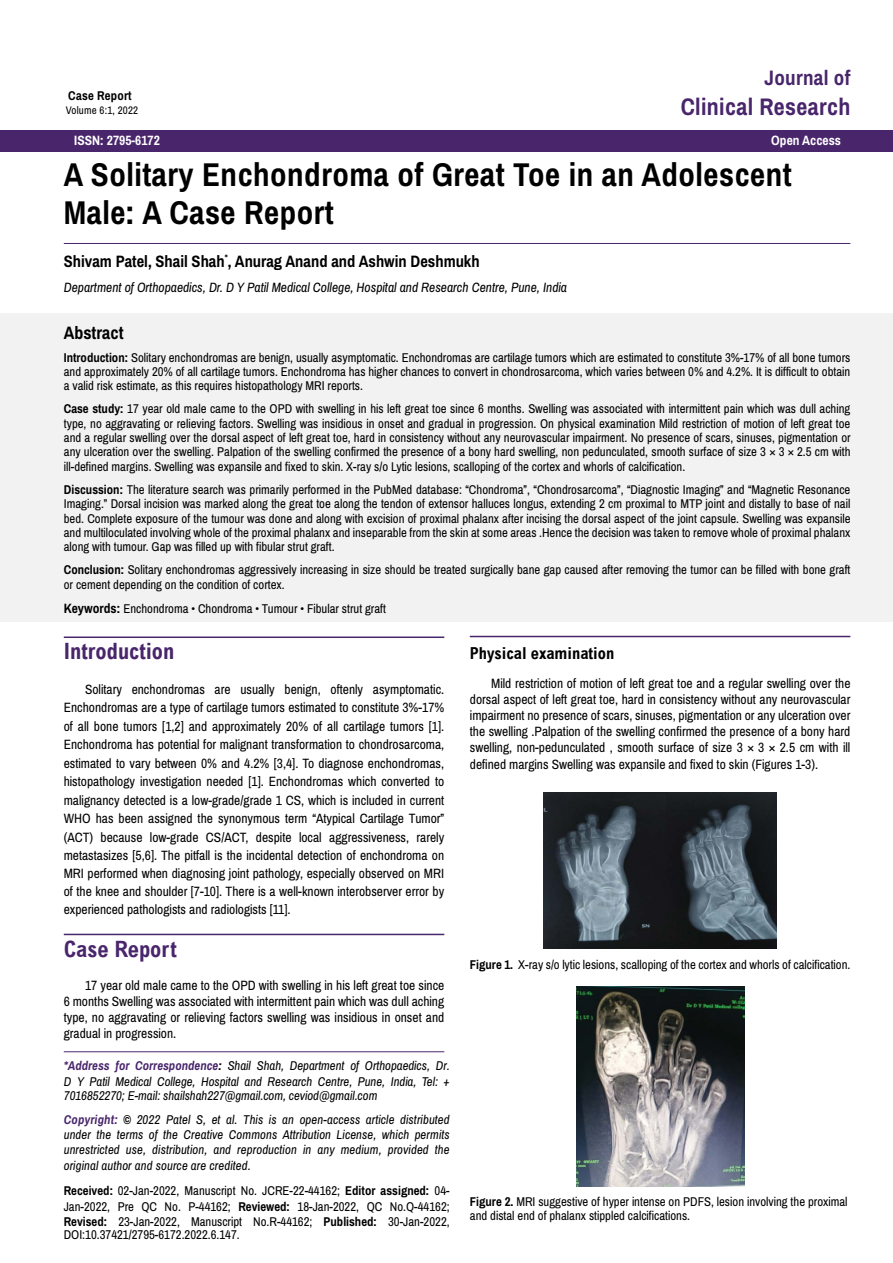
<style>
.page{position:relative;width:893px;height:1263px;background:#fff}
.page>*{position:absolute;margin:0;border:0;box-sizing:border-box;transform-origin:0 0}
.t1{font:700 33px/37.5px "Archivo Narrow";letter-spacing:.015em;color:#000}
.t2{font:700 24px "Archivo Narrow";letter-spacing:.015em;color:#49266c}
.t3{font:700 condensed 22.5px "Arial";color:#49266c}
.t4{font:700 21px "Archivo Narrow";letter-spacing:.015em;color:#49266c}
.t5{font:700 18px "Archivo Narrow";color:#000}
.t6{font:700 16.5px "Archivo Narrow";color:#000}
.t7{font:700 condensed 16.5px "Arial";color:#000}
.t8{font:13.5px/18.3px "Archivo Narrow";color:#000;text-align:justify}
.t9{font:italic 13.5px "Archivo Narrow";color:#000}
.t10{font:700 13.5px "Archivo Narrow";color:#fff}
.t11{font:12.75px/14.4px "Archivo Narrow";color:#000;text-align:justify}
.t12{font:italic 12.75px/15.1px "Archivo Narrow";letter-spacing:.005em;color:#000;text-align:justify}
.t13{font:700 12.75px "Archivo Narrow";letter-spacing:.015em;color:#000}
.t14{font:10.95px "Archivo Narrow";letter-spacing:.015em;color:#000}
.s1{font-weight:700}
.s2{font-weight:700;font-size:13.5px}
.s3{font-weight:700;color:#49266c}
</style>
<div class="page">
<div style="left:0;top:130px;width:893px;height:21px;background:#49266c"></div>
<div style="left:0;top:313px;width:893px;height:309px;background:#f2f2f2"></div>
<hr style="left:64px;top:243px;width:786px;height:1px;background:#49266c">
<hr style="left:64px;top:1051px;width:380px;height:1px;background:#49266c">
<hr style="left:64px;top:636px;width:380px;height:2px;background:#49266c">
<hr style="left:64px;top:934px;width:380px;height:1px;background:#49266c">
<hr style="left:470px;top:636px;width:380px;height:1px;background:#49266c">
<img style="left:544px;top:792px;width:233px;height:157px">
<img style="left:576px;top:986px;width:168px;height:200px">
<p class="t13" style="left:68px;top:88px;width:65px">Case Report</p>
<p class="t14" style="left:66px;top:104px;width:74px">Volume 6:1, 2022</p>
<p class="t10" style="left:74px;top:133px;width:87px">ISSN: 2795-6172</p>
<h3 class="t4" style="left:764px;top:65px;width:88px">Journal of</h3>
<h2 class="t2" style="left:681px;top:92px;width:171px">Clinical Research</h2>
<p class="t10" style="left:771px;top:133px;width:71px">Open Access</p>
<h1 class="t1" style="left:64px;top:156px;width:730px">A Solitary Enchondroma of Great Toe in an Adolescent<br>Male: A Case Report</h1>
<p class="t6" style="left:64px;top:252px;width:417px">Shivam Patel, Shail Shah<sup>*</sup>, Anurag Anand and Ashwin Deshmukh</p>
<p class="t9" style="left:64px;top:279px;width:505px">Department of Orthopaedics, Dr. D Y Patil Medical College, Hospital and Research Centre, Pune, India</p>
<h3 class="t5" style="left:64px;top:321px;width:61px">Abstract</h3>
<p class="t11" style="left:64px;top:350px;width:788px"><span class="s1">Introduction:</span> Solitary enchondromas are benign, usually asymptomatic. Enchondromas are cartilage tumors which are estimated to constitute 3%-17% of all bone tumors and approximately 20% of all cartilage tumors. Enchondroma has higher chances to convert in chondrosarcoma, which varies between 0% and 4.2%. It is difficult to obtain a valid risk estimate, as this requires histopathology MRI reports.</p>
<p class="t11" style="left:64px;top:402px;width:788px"><span class="s1">Case study:</span> 17 year old male came to the OPD with swelling in his left great toe since 6 months. Swelling was associated with intermittent pain which was dull aching type, no aggravating or relieving factors. Swelling was insidious in onset and gradual in progression. On physical examination Mild restriction of motion of left great toe and a regular swelling over the dorsal aspect of left great toe, hard in consistency without any neurovascular impairment. No presence of scars, sinuses, pigmentation or any ulceration over the swelling. Palpation of the swelling confirmed the presence of a bony hard swelling, non pedunculated, smooth surface of size 3 × 3 × 2.5 cm with ill-defined margins. Swelling was expansile and fixed to skin. X-ray s/o Lytic lesions, scalloping of the cortex and whorls of calcification.</p>
<p class="t11" style="left:64px;top:482px;width:788px"><span class="s1">Discussion:</span> The literature search was primarily performed in the PubMed database: “Chondroma”, “Chondrosarcoma”, “Diagnostic Imaging” and “Magnetic Resonance Imaging.” Dorsal incision was marked along the great toe along the tendon of extensor halluces longus, extending 2 cm proximal to MTP joint and distally to base of nail bed. Complete exposure of the tumour was done and along with excision of proximal phalanx after incising the dorsal aspect of the joint capsule. Swelling was expansile and multiloculated involving whole of the proximal phalanx and inseparable from the skin at some areas .Hence the decision was taken to remove whole of proximal phalanx along with tumour. Gap was filled up with fibular strut graft.</p>
<p class="t11" style="left:64px;top:563px;width:788px"><span class="s1">Conclusion:</span> Solitary enchondromas aggressively increasing in size should be treated surgically bane gap caused after removing the tumor can be filled with bone graft or cement depending on the condition of cortex.</p>
<p class="t11" style="left:64px;top:602px;width:324px"><span class="s2">Keywords:</span> Enchondroma • Chondroma • Tumour • Fibular strut graft</p>
<h3 class="t3" style="left:64px;top:639px;width:112px">Introduction</h3>
<p class="t8" style="left:64px;top:681px;width:382px;text-indent:21px">Solitary enchondromas are usually benign, oftenly asymptomatic.<br>Enchondromas are a type of cartilage tumors estimated to constitute 3%-17% of all bone tumors [1,2] and approximately 20% of all cartilage tumors [1].<br>Enchondroma has potential for malignant transformation to chondrosarcoma, estimated to vary between 0% and 4.2% [3,4]. To diagnose enchondromas, histopathology investigation needed [1]. Enchondromas which converted to malignancy detected is a low-grade/grade 1 CS, which is included in current WHO has been assigned the synonymous term “Atypical Cartilage Tumor” (ACT) because low-grade CS/ACT, despite local aggressiveness, rarely metastasizes [5,6]. The pitfall is the incidental detection of enchondroma on MRI performed when diagnosing joint pathology, especially observed on MRI of the knee and shoulder [7-10]. There is a well-known interobserver error by experienced pathologists and radiologists [11].</p>
<h3 class="t3" style="left:64px;top:936px;width:115px">Case Report</h3>
<p class="t8" style="left:64px;top:977px;width:382px;line-height:16.2px;text-indent:21px">17 year old male came to the OPD with swelling in his left great toe since 6 months Swelling was associated with intermittent pain which was dull aching type, no aggravating or relieving factors swelling was insidious in onset and gradual in progression.</p>
<p class="t12" style="left:64px;top:1059px;width:387px"><span class="s3">*Address for Correspondence</span><span class="s1">:</span> Shail Shah, Department of Orthopaedics, Dr.<br>D Y Patil Medical College, Hospital and Research Centre, Pune, India, Tel: + 7016852270; E-mail: shailshah227@gmail.com, ceviod@gmail.com</p>
<p class="t12" style="left:64px;top:1112px;width:387px"><span class="s3">Copyright:</span> <span class="s1">©</span> 2022 Patel S, et al. This is an open-access article distributed under the terms of the Creative Commons Attribution License, which permits unrestricted use, distribution, and reproduction in any medium, provided the original author and source are credited.</p>
<p class="t11" style="left:64px;top:1183px;width:388px;line-height:15.3px"><span class="s1">Received:</span> 02-Jan-2022, Manuscript No. JCRE-22-44162; <span class="s1">Editor assigned:</span> 04- Jan-2022, Pre QC No. P-44162; <span class="s1">Reviewed:</span> 18-Jan-2022, QC No.Q-44162; <span class="s1">Revised:</span> 23-Jan-2022, Manuscript No.R-44162; <span class="s1">Published:</span> 30-Jan-2022,</p>
<p class="t11" style="left:64px;top:1228px;width:178px">DOI:10.37421/2795-6172.2022.6.147.</p>
<p class="t7" style="left:470px;top:643px;width:146px">Physical examination</p>
<p class="t8" style="left:470px;top:675px;width:382px;line-height:16.2px;text-indent:21px">Mild restriction of motion of left great toe and a regular swelling over the dorsal aspect of left great toe, hard in consistency without any neurovascular impairment no presence of scars, sinuses, pigmentation or any ulceration over the swelling .Palpation of the swelling confirmed the presence of a bony hard swelling, non-pedunculated , smooth surface of size 3 × 3 × 2.5 cm with ill defined margins Swelling was expansile and fixed to skin (Figures 1-3).</p>
<p class="t11" style="left:470px;top:958px;width:382px"><span class="s1">Figure 1.</span> X-ray s/o lytic lesions, scalloping of the cortex and whorls of calcification.</p>
<p class="t11" style="left:470px;top:1195px;width:379px"><span class="s1">Figure 2.</span> MRI suggestive of hyper intense on PDFS, lesion involving the proximal and distal end of phalanx stippled calcifications.</p>
</div>
